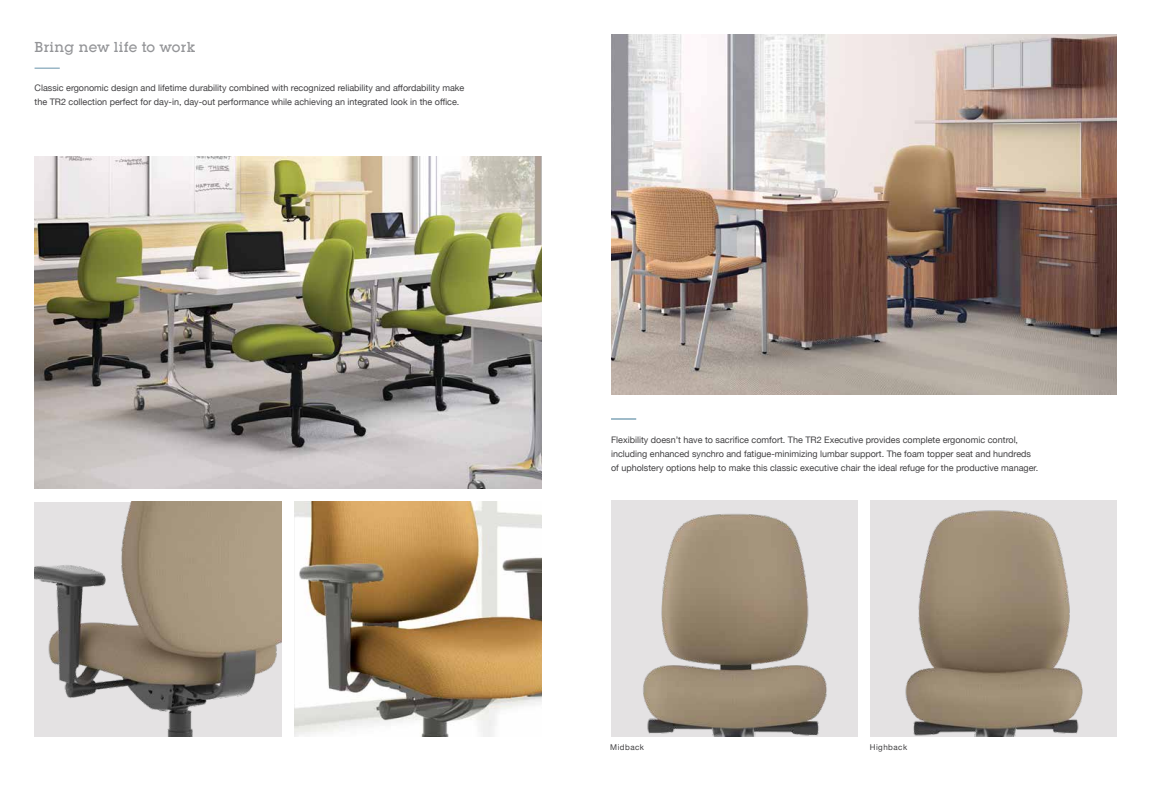
<style>
.page{position:relative;width:1152px;height:792px;background:#fff}
.page>*{position:absolute;margin:0;border:0;box-sizing:border-box;transform-origin:0 0}
.t1{font:500 14px "Lubalin Graph Std";letter-spacing:.025em;color:#939497}
.t2{font:9px/14px "Helvetica Neue";color:#414042}
.t3{font:8px "Helvetica Neue";letter-spacing:.06em;color:#414042}
</style>
<div class="page">
<img style="left:35px;top:157px;width:506px;height:331px">
<img style="left:35px;top:502px;width:247px;height:235px">
<img style="left:294px;top:502px;width:247px;height:235px">
<div style="left:611px;top:501px;width:247px;height:236px;background:#e4e2e3"></div>
<img style="left:643px;top:514px;width:184px;height:223px">
<div style="left:870px;top:501px;width:246px;height:236px;background:#e4e2e3"></div>
<img style="left:905px;top:510px;width:178px;height:227px">
<img style="left:611px;top:34px;width:506px;height:360px">
<hr style="left:611px;top:418px;width:25px;height:2px;background:#407994">
<svg style="left:35px;top:68px;width:25px;height:1px"></svg>
<h1 class="t1" style="left:35px;top:38px;width:162px">Bring new life to work</h1>
<p class="t2" style="left:35px;top:82px;width:431px">Classic ergonomic design and lifetime durability combined with recognized reliability and affordability make the TR2 collection perfect for day-in, day-out performance while achieving an integrated look in the office.</p>
<p class="t2" style="left:611px;top:433px;width:429px">Flexibility doesn’t have to sacrifice comfort. The TR2 Executive provides complete ergonomic control, including enhanced synchro and fatigue-minimizing lumbar support. The foam topper seat and hundreds of upholstery options help to make this classic executive chair the ideal refuge for the productive manager.</p>
<p class="t3" style="left:610px;top:742px;width:35px">Midback</p>
<p class="t3" style="left:870px;top:742px;width:39px">Highback</p>
</div>
